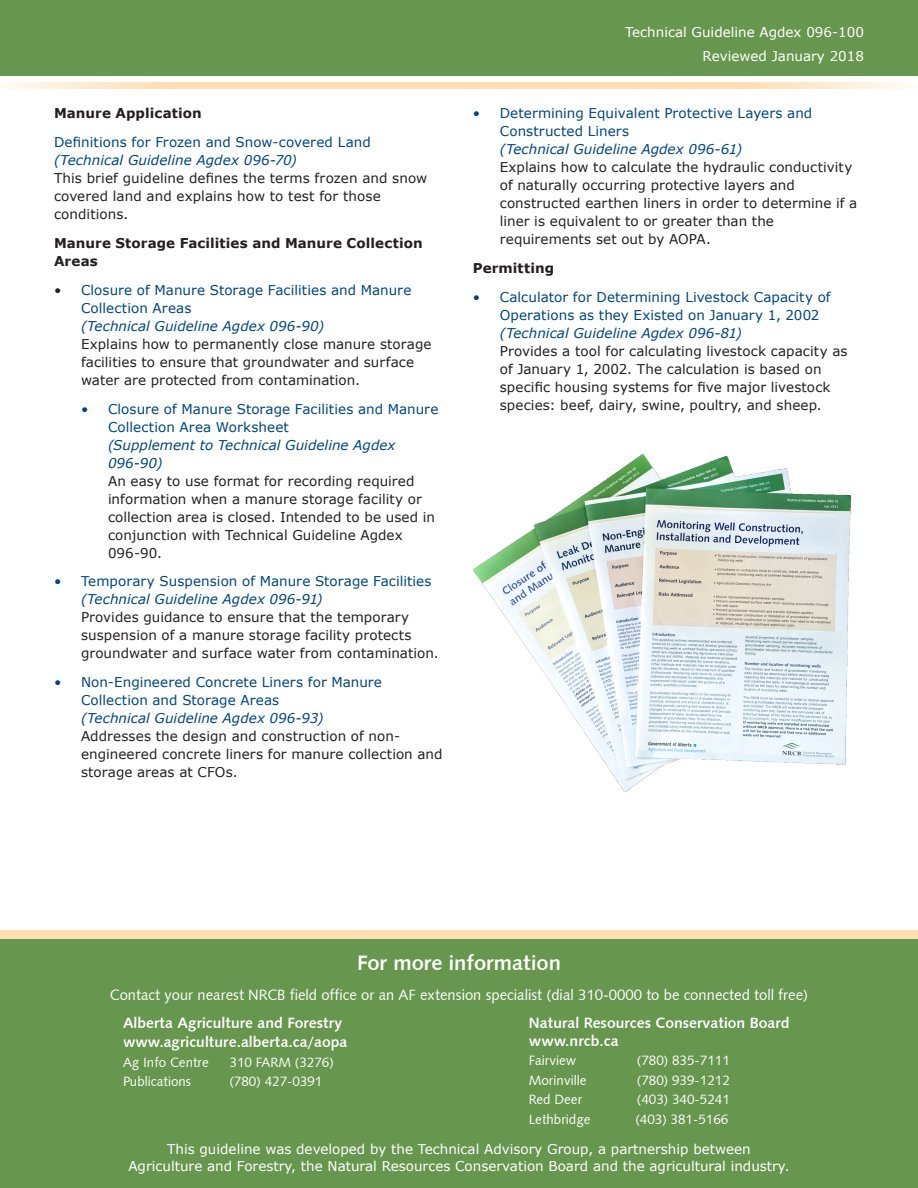
<style>
.page{position:relative;width:918px;height:1188px;background:#fff}
.page>*{position:absolute;margin:0;border:0;box-sizing:border-box;transform-origin:0 0}
.t1{font:21px "Humanist 531 BT Bold A";color:#fff}
.t2{font:15px/19.5px "Humanist 531 BT Bold A";color:#fff}
.t3{font:15px "Humanist 531 BT Roman A";color:#fff}
.body_text{font:13.5px/18px "Verdana";letter-spacing:.005em;color:#231f20}
.t4{font:13.5px/16.5px "Verdana";color:#fff;text-align:center}
.t5{font:13.5px "Humanist 531 BT Roman A";color:#fff}
.body_text-2{font:700 13.5px/18px "Verdana";letter-spacing:.005em;color:#231f20}
.s1{color:#01457f}
.s2{font-style:italic;color:#01457f}
</style>
<div class="page">
<div style="left:0;top:0;width:918px;height:76px;background:#67964f"></div>
<svg style="left:2px;top:82px;width:908px;height:6px"></svg>
<div style="left:0;top:931px;width:918px;height:19px;background:#fedeb0"></div>
<div style="left:0;top:939px;width:918px;height:249px;background:#67964f"></div>
<img style="left:473px;top:454px;width:379px;height:338px">
<p class="body_text-2" style="left:54px;top:104px;width:149px">Manure Application</p>
<p class="body_text" style="left:54px;top:133px;width:375px"><span class="s1">Definitions for Frozen and Snow-covered Land </span><span class="s2">(Technical Guideline Agdex 096-70)<br></span>This brief guideline defines the terms frozen and snow covered land and explains how to test for those conditions.</p>
<p class="body_text-2" style="left:54px;top:234px;width:370px">Manure Storage Facilities and Manure Collection<br>Areas</p>
<p class="body_text" style="left:81px;top:280px;width:352px;text-indent:-27px">• <span class="s1">Closure of Manure Storage Facilities and Manure Collection Areas<br></span><span class="s2">(Technical Guideline Agdex 096-90)<br></span>Explains how to permanently close manure storage facilities to ensure that groundwater and surface water are protected from contamination.</p>
<p class="body_text" style="left:108px;top:399px;width:332px;text-indent:-27px"><span class="s1">• Closure of Manure Storage Facilities and Manure Collection Area Worksheet<br></span><span class="s2">(Supplement to Technical Guideline Agdex 096-90)<br></span>An easy to use format for recording required information when a manure storage facility or collection area is closed. Intended to be used in conjunction with Technical Guideline Agdex 096-90.</p>
<p class="body_text" style="left:81px;top:572px;width:359px;text-indent:-27px"><span class="s1">• Temporary Suspension of Manure Storage Facilities </span><span class="s2">(Technical Guideline Agdex 096-91)<br></span>Provides guidance to ensure that the temporary suspension of a manure storage facility protects groundwater and surface water from contamination.</p>
<p class="body_text" style="left:81px;top:673px;width:363px;text-indent:-27px"><span class="s1">• Non-Engineered Concrete Liners for Manure Collection and Storage Areas<br></span><span class="s2">(Technical Guideline Agdex 096-93)<br></span>Addresses the design and construction of non&shy;engineered concrete liners for manure collection and storage areas at CFOs.</p>
<p class="t4" style="left:625px;top:20px;width:240px;line-height:24px;text-align:right">Technical Guideline Agdex 096-100<br>Reviewed January 2018</p>
<p class="body_text" style="left:500px;top:104px;width:359px;text-indent:-27px"><span class="s1">• Determining Equivalent Protective Layers and Constructed Liners<br></span><span class="s2">(Technical Guideline Agdex 096-61)<br></span>Explains how to calculate the hydraulic conductivity of naturally occurring protective layers and constructed earthen liners in order to determine if a liner is equivalent to or greater than the requirements set out by AOPA.</p>
<p class="body_text-2" style="left:473px;top:259px;width:83px">Permitting</p>
<p class="body_text" style="left:500px;top:288px;width:349px;text-indent:-27px"><span class="s1">• Calculator for Determining Livestock Capacity of Operations as they Existed on January 1, 2002 </span><span class="s2">(Technical Guideline Agdex 096-81)<br></span>Provides a tool for calculating livestock capacity as of January 1, 2002. The calculation is based on specific housing systems for five major livestock species: beef, dairy, swine, poultry, and sheep.</p>
<h1 class="t1" style="left:357px;top:950px;width:205px">For more information</h1>
<p class="t3" style="left:110px;top:985px;width:700px">Contact your nearest NRCB field office or an AF extension specialist (dial 310-0000 to be connected toll free)</p>
<p class="t2" style="left:529px;top:1013px;width:262px;line-height:18px">Natural Resources Conservation Board www.nrcb.ca</p>
<p class="t5" style="left:529px;top:1052px;width:49px">Fairview</p>
<p class="t5" style="left:637px;top:1052px;width:94px">(780) 835-7111</p>
<p class="t5" style="left:529px;top:1071px;width:59px">Morinville</p>
<p class="t5" style="left:637px;top:1071px;width:94px">(780) 939-1212</p>
<p class="t5" style="left:529px;top:1091px;width:55px">Red Deer</p>
<p class="t5" style="left:637px;top:1091px;width:94px">(403) 340-5241</p>
<p class="t5" style="left:529px;top:1110px;width:63px">Lethbridge</p>
<p class="t5" style="left:635px;top:1110px;width:94px">(403) 381-5166</p>
<p class="t2" style="left:123px;top:1012px;width:226px">Alberta Agriculture and Forestry www.agriculture.alberta.ca/aopa</p>
<p class="t5" style="left:123px;top:1053px;width:87px">Ag Info Centre</p>
<p class="t5" style="left:230px;top:1053px;width:106px">310 FARM (3276)</p>
<p class="t5" style="left:123px;top:1073px;width:70px">Publications</p>
<p class="t5" style="left:230px;top:1073px;width:94px">(780) 427-0391</p>
<p class="t4" style="left:128px;top:1140px;width:663px">This guideline was developed by the Technical Advisory Group, a partnership between<br>Agriculture and Forestry, the Natural Resources Conservation Board and the agricultural industry.</p>
</div>
